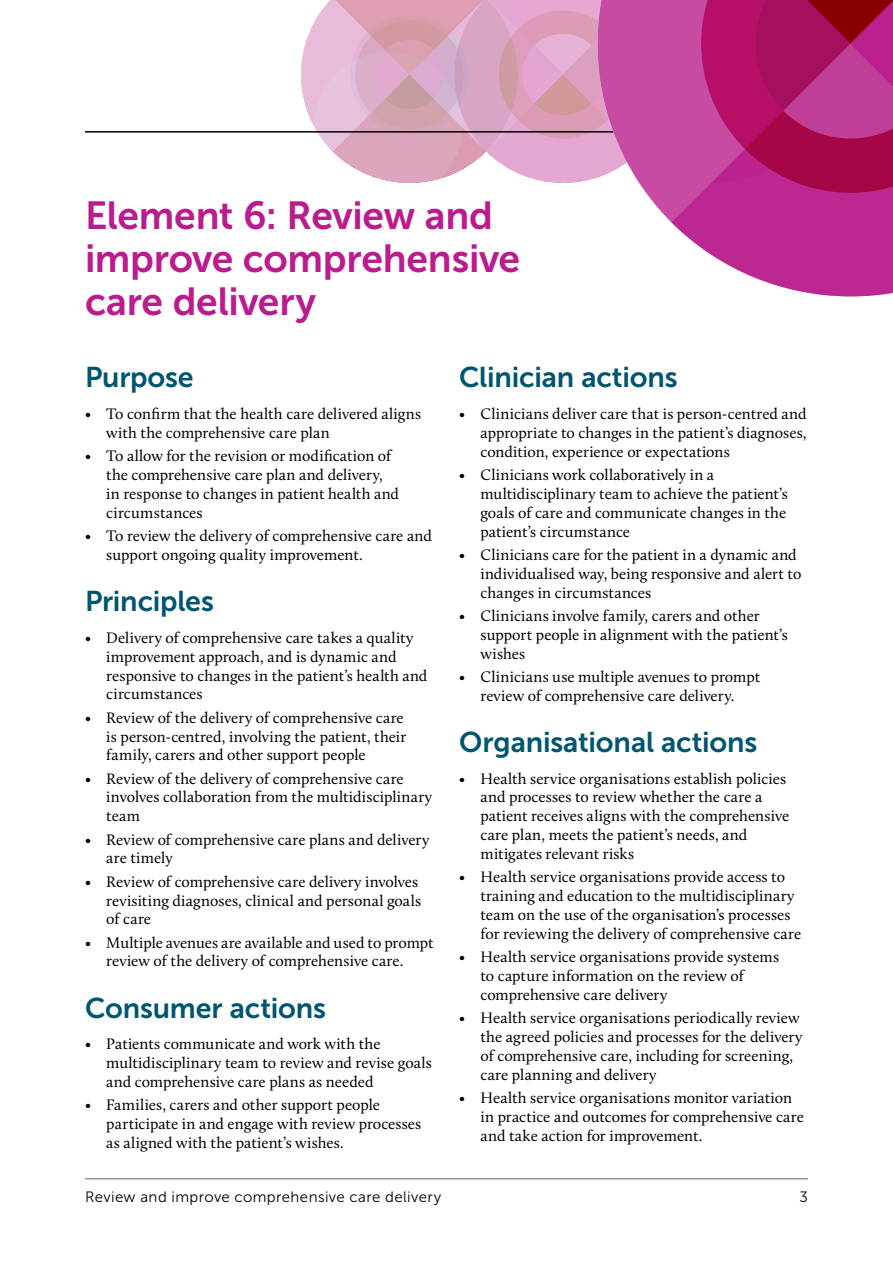
<style>
.page{position:relative;width:893px;height:1263px;background:#fff}
.page>*{position:absolute;margin:0;border:0;box-sizing:border-box;transform-origin:0 0}
.Heading_1__line{font:39px/42.9px "Museo Sans 700";letter-spacing:-.01em;color:#bb1b8d}
.Heading_2{font:28.5px "Museo Sans 700";letter-spacing:-.005em;color:#00556f}
.t1{font:15.75px/18.9px "Calluna";color:#000}
.t2{font:15px "Museo Sans 300";letter-spacing:.03em;color:#000}
</style>
<div class="page">
<hr style="left:85px;top:1178px;width:723px;height:1px;background:#939598">
<hr style="left:85px;top:131px;width:557px;height:2px;background:#000">
<svg style="left:671px;top:222px;width:222px;height:74px;fill:#bc2791"></svg>
<svg style="left:290px;top:0;width:603px;height:222px"></svg>
<h1 class="Heading_1__line" style="left:85px;top:194px;width:437px">Element 6: Review and improve comprehensive care delivery</h1>
<h2 class="Heading_2" style="left:85px;top:362px;width:110px">Purpose</h2>
<p class="t1" style="left:106px;top:404px;width:316px;text-indent:-21px">• To confirm that the health care delivered aligns with the comprehensive care plan</p>
<p class="t1" style="left:106px;top:446px;width:294px;text-indent:-21px">• To allow for the revision or modification of the comprehensive care plan and delivery, in response to changes in patient health and circumstances</p>
<p class="t1" style="left:106px;top:526px;width:327px;text-indent:-21px">• To review the delivery of comprehensive care and support ongoing quality improvement.</p>
<h2 class="Heading_2" style="left:85px;top:585px;width:130px">Principles</h2>
<p class="t1" style="left:106px;top:628px;width:323px;text-indent:-21px">• Delivery of comprehensive care takes a quality improvement approach, and is dynamic and responsive to changes in the patient’s health and circumstances</p>
<p class="t1" style="left:106px;top:708px;width:302px;text-indent:-21px">• Review of the delivery of comprehensive care is person-centred, involving the patient, their family, carers and other support people</p>
<p class="t1" style="left:106px;top:769px;width:327px;text-indent:-21px">• Review of the delivery of comprehensive care involves collaboration from the multidisciplinary team</p>
<p class="t1" style="left:106px;top:830px;width:325px;text-indent:-21px">• Review of comprehensive care plans and delivery are timely</p>
<p class="t1" style="left:106px;top:872px;width:316px;text-indent:-21px">• Review of comprehensive care delivery involves revisiting diagnoses, clinical and personal goals of care</p>
<p class="t1" style="left:85px;top:933px;width:350px;text-align:center">• Multiple avenues are available and used to prompt review of the delivery of comprehensive care.</p>
<h2 class="Heading_2" style="left:85px;top:992px;width:243px">Consumer actions</h2>
<p class="t1" style="left:106px;top:1034px;width:327px;text-indent:-21px">• Patients communicate and work with the multidisciplinary team to review and revise goals and comprehensive care plans as needed</p>
<p class="t1" style="left:106px;top:1095px;width:316px;text-indent:-21px">• Families, carers and other support people participate in and engage with review processes as aligned with the patient’s wishes.</p>
<h2 class="Heading_2" style="left:459px;top:362px;width:220px">Clinician actions</h2>
<p class="t1" style="left:480px;top:404px;width:328px;text-align:justify;text-indent:-21px">• Clinicians deliver care that is person-centred and appropriate to changes in the patient’s diagnoses, condition, experience or expectations</p>
<p class="t1" style="left:480px;top:465px;width:309px;text-indent:-21px">• Clinicians work collaboratively in a multidisciplinary team to achieve the patient’s goals of care and communicate changes in the patient’s circumstance</p>
<p class="t1" style="left:480px;top:545px;width:322px;text-indent:-21px">• Clinicians care for the patient in a dynamic and individualised way, being responsive and alert to changes in circumstances</p>
<p class="t1" style="left:480px;top:606px;width:309px;text-indent:-21px">• Clinicians involve family, carers and other support people in alignment with the patient’s wishes</p>
<p class="t1" style="left:459px;top:667px;width:302px;text-align:center">• Clinicians use multiple avenues to prompt review of comprehensive care delivery.</p>
<h2 class="Heading_2" style="left:459px;top:726px;width:300px">Organisational actions</h2>
<p class="t1" style="left:480px;top:769px;width:310px;text-indent:-21px">• Health service organisations establish policies and processes to review whether the care a patient receives aligns with the comprehensive care plan, meets the patient’s needs, and mitigates relevant risks</p>
<p class="t1" style="left:480px;top:867px;width:322px;text-indent:-21px">• Health service organisations provide access to training and education to the multidisciplinary team on the use of the organisation’s processes for reviewing the delivery of comprehensive care</p>
<p class="t1" style="left:480px;top:947px;width:300px;text-indent:-21px">• Health service organisations provide systems to capture information on the review of comprehensive care delivery</p>
<p class="t1" style="left:480px;top:1008px;width:323px;text-indent:-21px">• Health service organisations periodically review the agreed policies and processes for the delivery of comprehensive care, including for screening, care planning and delivery</p>
<p class="t1" style="left:480px;top:1088px;width:325px;text-indent:-21px">• Health service organisations monitor variation in practice and outcomes for comprehensive care and take action for improvement.</p>
<p class="t2" style="left:85px;top:1189px;width:358px">Review and improve comprehensive care delivery</p>
<p class="t2" style="left:799px;top:1189px;width:10px">3</p>
</div>
